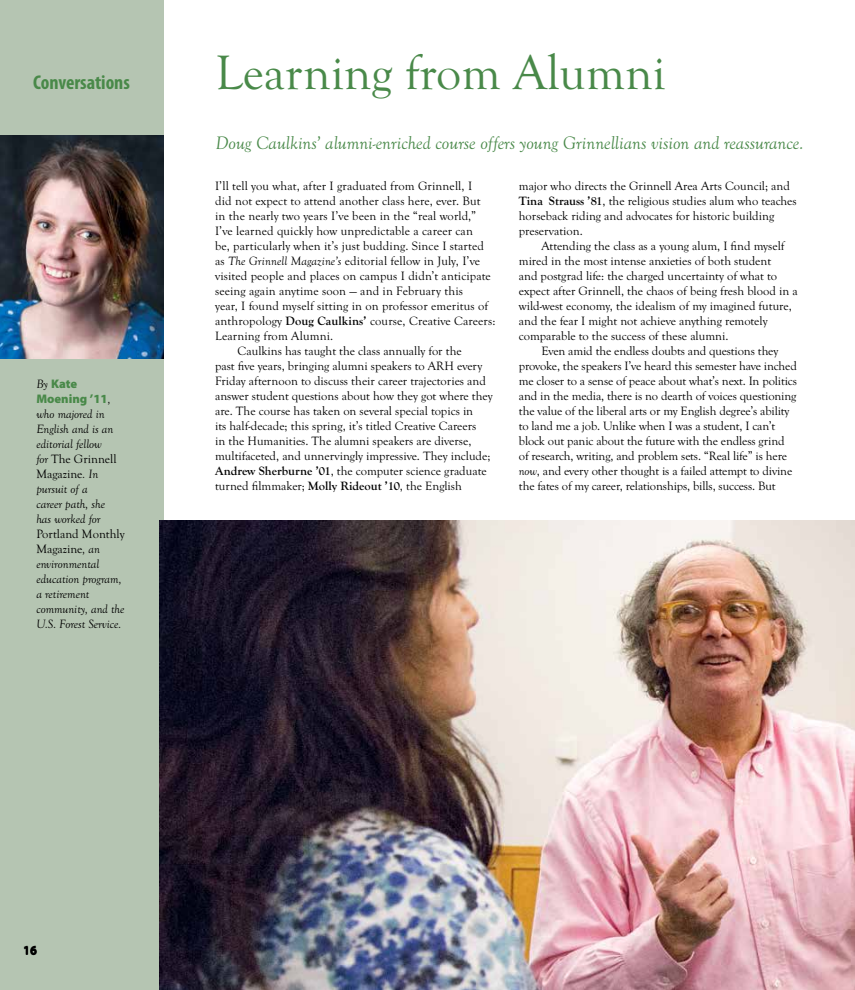
<style>
.page{position:relative;width:855px;height:990px;background:#fff}
.page>*{position:absolute;margin:0;border:0;box-sizing:border-box;transform-origin:0 0}
.t1{font:50px "Goudy Old Sty T";color:#498949}
.t2{font:700 condensed 20px "Myriad Pro";color:#498949}
.t3{font:italic 18.75px "Goudy Old Sty T";color:#498949}
.t4{font:12.5px/15px "Goudy Old Sty T";color:#000}
.t5{font:italic 12.5px/15px "Goudy Old Sty T";color:#000}
.t6{font:700 12.5px "Myriad Pro";color:#000}
.s1{font-family:"Myriad Pro";font-weight:900;font-style:normal;color:#498949}
.s2{font-style:normal}
.s3{font-style:italic}
.s4{font-weight:700}
</style>
<div class="page">
<div style="left:0;top:0;width:163px;height:990px;background:#b5c5b2"></div>
<img style="left:0;top:135px;width:163px;height:223px">
<img style="left:160px;top:520px;width:695px;height:470px">
<h2 class="t2" style="left:33px;top:70px;width:98px">Conversations</h2>
<p class="t5" style="left:36px;top:376px;width:82px">By <span class="s1">Kate<br>Moening ’11</span>, who majored in<br>English and is an editorial fellow for <span class="s2">The Grinnell<br>Magazine</span>. In pursuit of a career path, she has worked for</p>
<p class="t5" style="left:36px;top:526px;width:90px"><span class="s2">Portland Monthly<br>Magazine</span>, an environmental education program, a retirement community, and the</p>
<p class="t5" style="left:36px;top:616px;width:87px">U.S. Forest Service.</p>
<h1 class="t1" style="left:216px;top:46px;width:452px">Learning from Alumni</h1>
<h2 class="t3" style="left:216px;top:133px;width:590px">Doug Caulkins’ alumni-enriched course offers young Grinnellians vision and reassurance.</h2>
<p class="t4" style="left:215px;top:178px;width:282px">I’ll tell you what, after I graduated from Grinnell, I<br>did not expect to attend another class here, ever. But<br>in the nearly two years I’ve been in the “real world,” I’ve learned quickly how unpredictable a career can<br>be, particularly when it’s just budding. Since I started as <span class="s3">The Grinnell Magazine’s</span> editorial fellow in July, I’ve visited people and places on campus I didn’t anticipate seeing again anytime soon — and in February this<br>year, I found myself sitting in on professor emeritus of anthropology <span class="s4">Doug Caulkins’</span> course, Creative Careers:<br>Learning from Alumni.</p>
<p class="t4" style="left:215px;top:343px;width:279px;text-indent:22px">Caulkins has taught the class annually for the<br>past fve years, bringing alumni speakers to ARH every Friday afternoon to discuss their career trajectories and answer student questions about how they got where they are. The course has taken on several special topics in<br>its half-decade; this spring, it’s titled Creative Careers<br>in the Humanities. The alumni speakers are diverse, multifaceted, and unnervingly impressive. They include; <span class="s4">Andrew Sherburne ’01</span>, the computer science graduate turned flmmaker; <span class="s4">Molly Rideout ’10</span>, the English</p>
<p class="t4" style="left:519px;top:178px;width:279px">major who directs the Grinnell Area Arts Council; and <span class="s4">Tina Strauss ’81</span>, the religious studies alum who teaches horseback riding and advocates for historic building preservation.</p>
<p class="t4" style="left:519px;top:238px;width:280px;text-indent:22px">Attending the class as a young alum, I fnd myself mired in the most intense anxieties of both student<br>and postgrad life: the charged uncertainty of what to expect after Grinnell, the chaos of being fresh blood in a wild-west economy, the idealism of my imagined future, and the fear I might not achieve anything remotely comparable to the success of these alumni.</p>
<p class="t4" style="left:519px;top:343px;width:280px;text-indent:22px">Even amid the endless doubts and questions they provoke, the speakers I’ve heard this semester have inched me closer to a sense of peace about what’s next. In politics and in the media, there is no dearth of voices questioning the value of the liberal arts or my English degree’s ability to land me a job. Unlike when I was a student, I can’t block out panic about the future with the endless grind of research, writing, and problem sets. “Real life” is here <span class="s3">now</span>, and every other thought is a failed attempt to divine the fates of my career, relationships, bills, success. But</p>
<p class="t6" style="left:23px;top:942px;width:15px">16</p>
</div>
